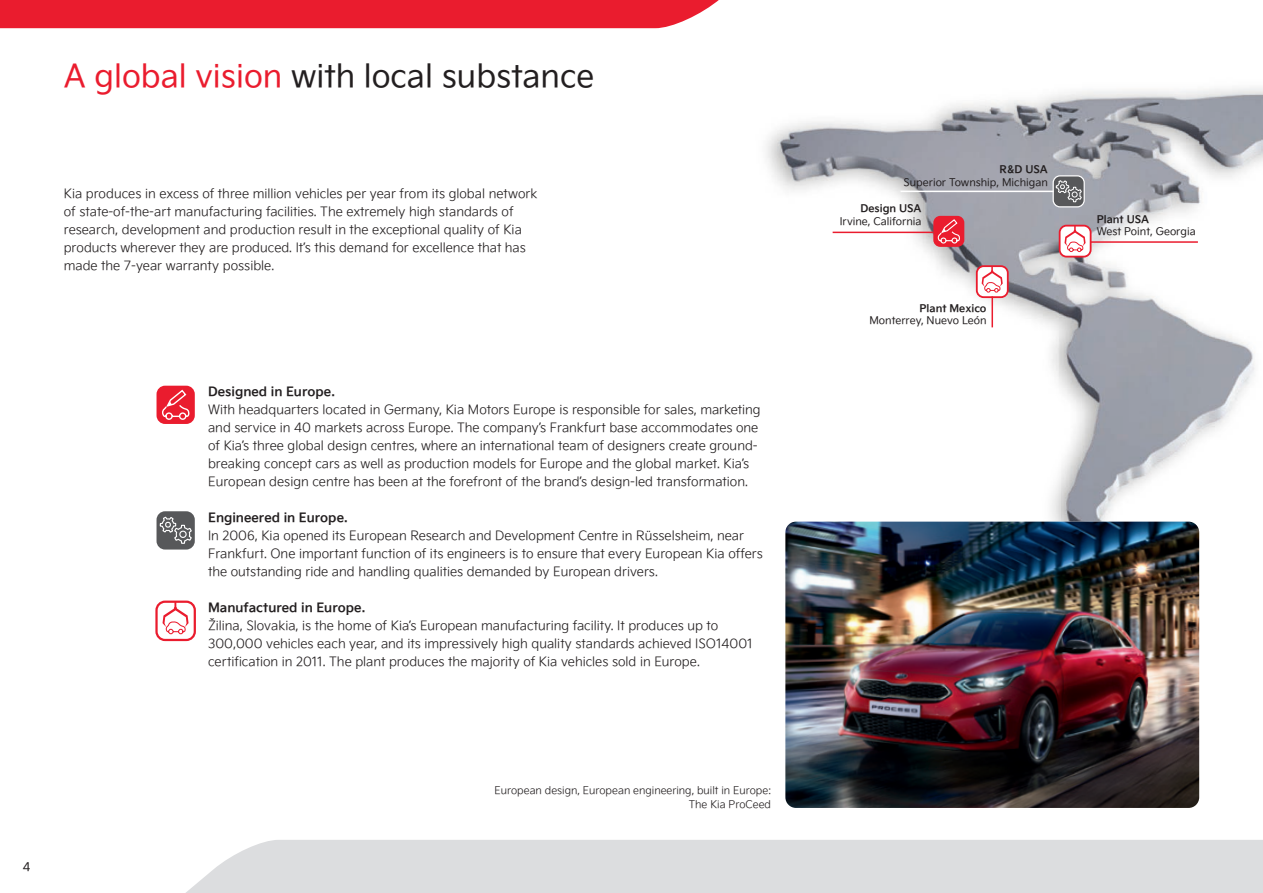
<style>
.page{position:relative;width:1263px;height:893px;background:#fff}
.page>*{position:absolute;margin:0;border:0;box-sizing:border-box;transform-origin:0 0}
.t1{font:31.5px "Kia Signature OTF Regular";color:#231f20}
.t2{font:12.75px/18px "Kia Signature OTF Light";color:#231f20}
.t3{font:12.75px "Kia Signature OTF Bold";color:#231f20}
.t4{font:12px "Kia Signature OTF Regular";color:#231f20}
.t5{font:10.5px "Kia Signature OTF Regular";color:#231f20}
.t6{font:10.5px/13.5px "Kia Signature OTF Light";color:#231f20;text-align:right}
.t7{font:10.5px "Kia Signature OTF Bold";color:#231f20}
.s1{color:#ea1c2e}
</style>
<div class="page">
<div style="left:0;top:0;width:719px;height:28px;background:#ea1c2e"></div>
<img style="left:766px;top:87px;width:497px;height:467px">
<div style="left:157px;top:511px;width:38px;height:39px;background:#57585a;border-radius:9px"></div>
<svg style="left:159px;top:516px;width:33px;height:28px"></svg>
<div style="left:1053px;top:176px;width:31px;height:31px;background:#57585a;border-radius:7px"></div>
<div style="left:1052px;top:175px;width:33px;height:32px;border:1px solid #fff;border-radius:7px"></div>
<svg style="left:1055px;top:180px;width:27px;height:23px"></svg>
<div style="left:157px;top:386px;width:38px;height:38px;background:#ea1c2e;border-radius:9px"></div>
<svg style="left:162px;top:389px;width:28px;height:31px"></svg>
<div style="left:933px;top:216px;width:31px;height:31px;background:#ea1c2e;border-radius:7px"></div>
<svg style="left:937px;top:211px;width:23px;height:33px"></svg>
<div style="left:155px;top:601px;width:41px;height:40px;border:2px solid #ea1c2e;border-radius:9px"></div>
<svg style="left:162px;top:602px;width:27px;height:33px"></svg>
<div style="left:1060px;top:226px;width:31px;height:31px;background:#fff;border-radius:7px"></div>
<div style="left:1059px;top:225px;width:32px;height:33px;border:2px solid #ea1c2e;border-radius:7px"></div>
<svg style="left:1064px;top:226px;width:21px;height:26px"></svg>
<div style="left:977px;top:266px;width:31px;height:31px;background:#fff;border-radius:7px"></div>
<div style="left:976px;top:265px;width:33px;height:33px;border:2px solid #ea1c2e;border-radius:7px"></div>
<svg style="left:982px;top:267px;width:21px;height:26px"></svg>
<hr style="left:1090px;top:241px;width:108px;height:2px;background:#ea1c2e">
<hr style="left:833px;top:232px;width:100px;height:1px;background:#ea1c2e">
<hr style="left:991px;top:296px;width:2px;height:31px;background:#ea1c2e">
<hr style="left:900px;top:191px;width:154px;height:1px;background:#fff">
<img style="left:785px;top:522px;width:414px;height:286px">
<div style="left:186px;top:840px;width:1077px;height:53px;background:#dcdddf"></div>
<h1 class="t1" style="left:64px;top:53px;width:532px"><span class="s1">A global vision</span> with local substance</h1>
<p class="t2" style="left:64px;top:184px;width:475px">Kia produces in excess of three million vehicles per year from its global network of state-of-the-art manufacturing facilities. The extremely high standards of research, development and production result in the exceptional quality of Kia products wherever they are produced. It’s this demand for excellence that has made the 7-year warranty possible.</p>
<p class="t3" style="left:208px;top:382px;width:128px">Designed in Europe.</p>
<p class="t2" style="left:208px;top:400px;width:554px">With headquarters located in Germany, Kia Motors Europe is responsible for sales, marketing and service in 40 markets across Europe. The company’s Frankfurt base accommodates one of Kia’s three global design centres, where an international team of designers create ground&shy;breaking concept cars as well as production models for Europe and the global market. Kia’s European design centre has been at the forefront of the brand’s design-led transformation.</p>
<p class="t3" style="left:208px;top:508px;width:141px">Engineered in Europe.</p>
<p class="t2" style="left:208px;top:526px;width:556px">In 2006, Kia opened its European Research and Development Centre in Rüsselsheim, near<br>Frankfurt. One important function of its engineers is to ensure that every European Kia offers the outstanding ride and handling qualities demanded by European drivers.</p>
<p class="t3" style="left:208px;top:598px;width:159px">Manufactured in Europe.</p>
<p class="t2" style="left:208px;top:616px;width:546px">Žilina, Slovakia, is the home of Kia’s European manufacturing facility. It produces up to<br>300,000 vehicles each year, and its impressively high quality standards achieved ISO14001 certification in 2011. The plant produces the majority of Kia vehicles sold in Europe.</p>
<p class="t4" style="left:23px;top:858px;width:9px">4</p>
<p class="t6" style="left:494px;top:783px;width:278px">European design, European engineering, built in Europe:<br>The Kia ProCeed</p>
<p class="t7" style="left:1000px;top:161px;width:50px">R&amp;D USA</p>
<p class="t5" style="left:903px;top:174px;width:146px">Superior Township, Michigan</p>
<p class="t7" style="left:860px;top:201px;width:63px">Design USA</p>
<p class="t5" style="left:840px;top:214px;width:83px">Irvine, California</p>
<p class="t7" style="left:919px;top:300px;width:69px">Plant Mexico</p>
<p class="t5" style="left:869px;top:313px;width:119px">Monterrey, Nuevo León</p>
<p class="t7" style="left:1097px;top:211px;width:54px">Plant USA</p>
<p class="t5" style="left:1097px;top:224px;width:100px">West Point, Georgia</p>
</div>
